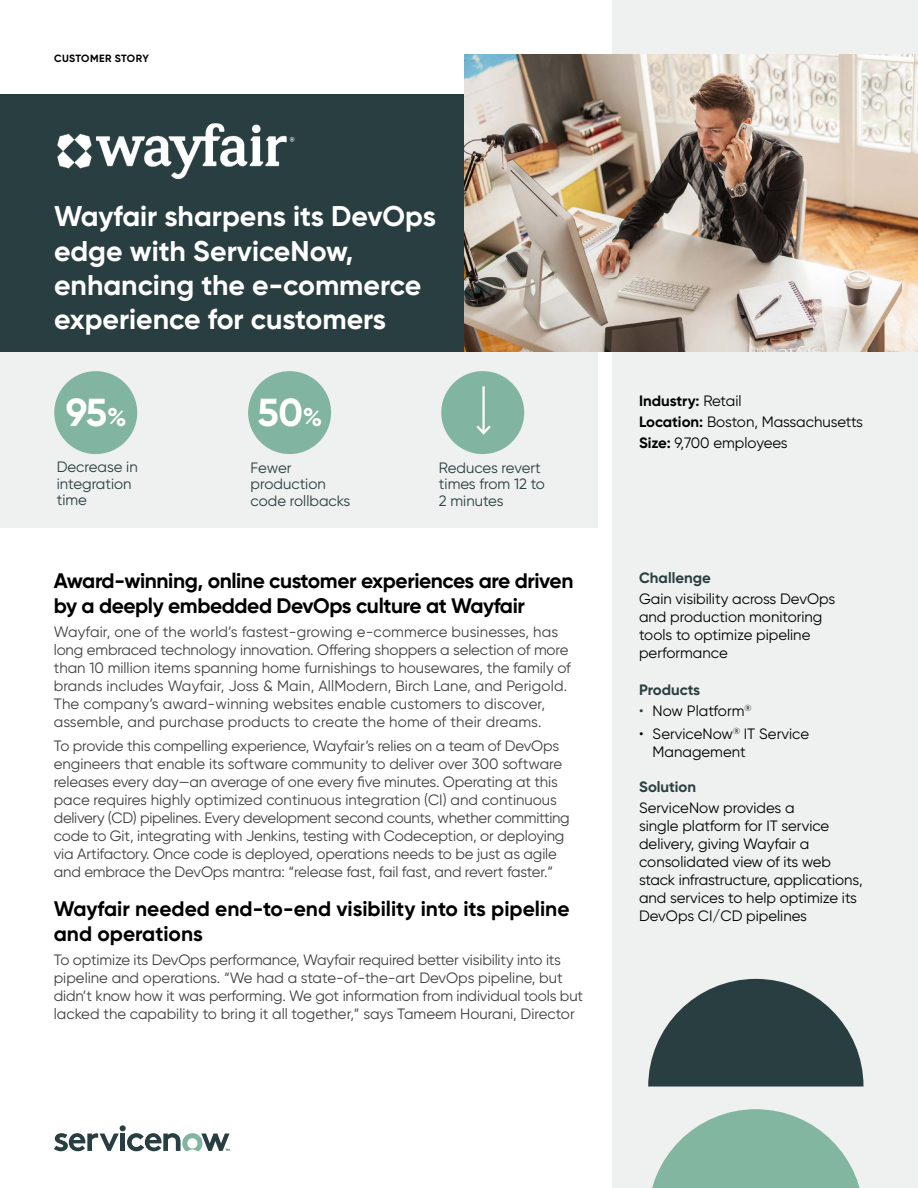
<style>
.page{position:relative;width:918px;height:1188px;background:#fff}
.page>*{position:absolute;margin:0;border:0;box-sizing:border-box;transform-origin:0 0}
.t1{font:700 39px "Gilroy";color:#fff}
.t2{font:700 28.5px/34.2px "Gilroy";color:#fff}
.t3{font:700 21px/25.2px "Gilroy";letter-spacing:-.02em;color:#000}
.t4{font:700 21px/25.2px "Gilroy";color:#000}
.t5{font:15px/18px "Gilroy";letter-spacing:-.01em;color:#414042}
.t6{font:15px/18px "Gilroy";color:#000}
.t7{font:15px/16.5px "Gilroy";color:#293e40}
.t8{font:700 15px "Gilroy";color:#293e40}
.t9{font:700 10.5px "Gilroy";letter-spacing:.035em;color:#000}
.s1{font-size:25.5px}
.s2{font-weight:700}
.s3{color:#293e40}
</style>
<div class="page">
<div style="left:0;top:346px;width:598px;height:182px;background:#eff0f0"></div>
<div style="left:54px;top:371px;width:83px;height:83px;background:#81b5a1;border-radius:50%"></div>
<div style="left:248px;top:371px;width:83px;height:83px;background:#81b5a1;border-radius:50%"></div>
<div style="left:441px;top:371px;width:83px;height:83px;background:#81b5a1;border-radius:50%"></div>
<div style="left:612px;top:0;width:306px;height:1188px;background:#eff0f0"></div>
<svg style="left:648px;top:979px;width:216px;height:108px"></svg>
<svg style="left:652px;top:1109px;width:208px;height:79px"></svg>
<div style="left:0;top:94px;width:918px;height:258px;background:#293e40"></div>
<svg style="left:54px;top:1125px;width:176px;height:26px"></svg>
<img style="left:57px;top:123px;width:238px;height:57px">
<hr style="left:482px;top:386px;width:3px;height:47px;background:#fff">
<svg style="left:476px;top:423px;width:15px;height:12px"></svg>
<img style="left:464px;top:54px;width:454px;height:298px">
<p class="t9" style="left:54px;top:52px;width:96px">CUSTOMER STORY</p>
<h2 class="t2" style="left:54px;top:199px;width:383px">Wayfair sharpens its DevOps edge with ServiceNow, enhancing the e-commerce experience for customers</h2>
<h1 class="t1" style="left:66px;top:388px;width:62px">95<span class="s1">%</span></h1>
<h1 class="t1" style="left:258px;top:388px;width:66px">50<span class="s1">%</span></h1>
<p class="t7" style="left:57px;top:459px;width:82px">Decrease in integration time</p>
<p class="t7" style="left:251px;top:459px;width:101px">Fewer production code rollbacks</p>
<p class="t7" style="left:439px;top:459px;width:108px">Reduces revert times from 12 to<br>2 minutes</p>
<h3 class="t3" style="left:54px;top:568px;width:521px">Award-winning, online customer experiences are driven by a deeply embedded DevOps culture at Wayfair</h3>
<p class="t5" style="left:54px;top:622px;width:519px">Wayfair, one of the world’s fastest-growing e-commerce businesses, has long embraced technology innovation. Offering shoppers a selection of more than 10 million items spanning home furnishings to housewares, the family of brands includes Wayfair, Joss &amp; Main, AllModern, Birch Lane, and Perigold.<br>The company’s award-winning websites enable customers to discover, assemble, and purchase products to create the home of their dreams.</p>
<p class="t5" style="left:54px;top:737px;width:518px">To provide this compelling experience, Wayfair’s relies on a team of DevOps engineers that enable its software community to deliver over 300 software releases every day—an average of one every five minutes. Operating at this pace requires highly optimized continuous integration (CI) and continuous delivery (CD) pipelines. Every development second counts, whether committing code to Git, integrating with Jenkins, testing with Codeception, or deploying via Artifactory. Once code is deployed, operations needs to be just as agile and embrace the DevOps mantra: “release fast, fail fast, and revert faster.”</p>
<h3 class="t4" style="left:54px;top:896px;width:517px">Wayfair needed end-to-end visibility into its pipeline and operations</h3>
<p class="t5" style="left:54px;top:950px;width:531px">To optimize its DevOps performance, Wayfair required better visibility into its pipeline and operations. “We had a state-of-the-art DevOps pipeline, but didn’t know how it was performing. We got information from individual tools but lacked the capability to bring it all together,” says Tameem Hourani, Director</p>
<p class="t6" style="left:639px;top:390px;width:226px;line-height:21px"><span class="s2">Industry:</span> Retail<br><span class="s2">Location:</span> Boston, Massachusetts<br><span class="s2">Size:</span> 9,700 employees</p>
<p class="t8" style="left:639px;top:569px;width:73px">Challenge</p>
<p class="t6" style="left:639px;top:590px;width:198px">Gain visibility across DevOps and production monitoring tools to optimize pipeline performance</p>
<p class="t8" style="left:639px;top:680px;width:63px">Products</p>
<p class="t6" style="left:639px;top:701px;width:114px"><span class="s3">•</span> Now Platform<sup>®</sup></p>
<p class="t6" style="left:653px;top:725px;width:158px;text-indent:-14px">• ServiceNow<sup>®</sup> IT Service<br>Management</p>
<p class="t8" style="left:639px;top:778px;width:59px">Solution</p>
<p class="t6" style="left:639px;top:799px;width:225px">ServiceNow provides a<br>single platform for IT service delivery, giving Wayfair a consolidated view of its web stack infrastructure, applications, and services to help optimize its<br>DevOps CI/CD pipelines</p>
</div>
